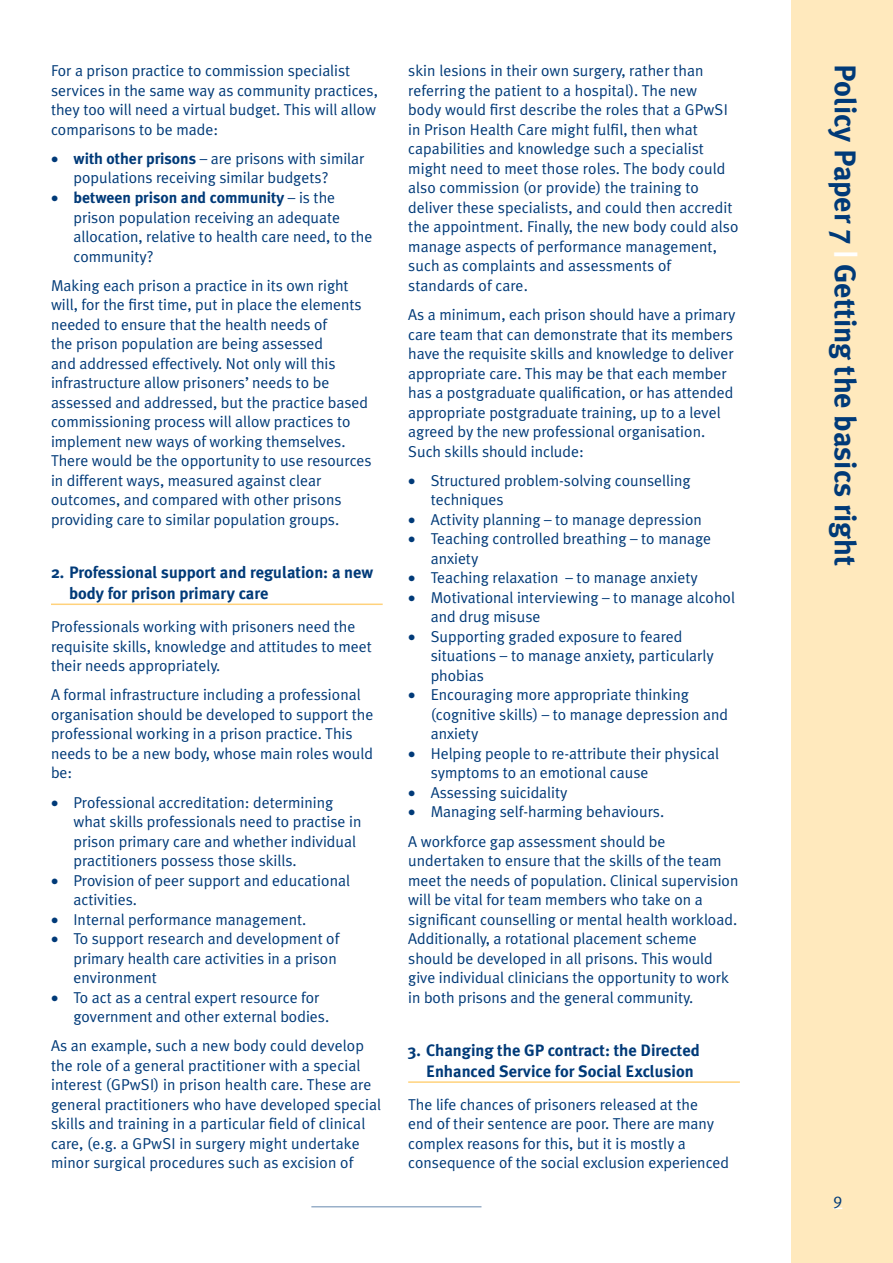
<style>
.page{position:relative;width:893px;height:1263px;background:#fff}
.page>*{position:absolute;margin:0;border:0;box-sizing:border-box;transform-origin:0 0}
.t1{font:700 30px "Meta Plus";color:#003a78}
.t2{font:700 16.5px/21px "Meta Plus";color:#003a78}
.t3{font:15.75px/19.5px "Meta Plus Normal";color:#003a78}
.t4{font:700 15.75px "Meta Plus";color:#003a78}
.s1{font-family:"Meta Plus";font-weight:700}
.s2{font-family:"Meta Plus Normal";font-weight:400}
.s3{color:#fff}
</style>
<div class="page">
<div style="left:791px;top:0;width:102px;height:1263px;background:#ffe9bd"></div>
<hr style="left:311px;top:1206px;width:170px;height:1px;background:#99b0c9">
<svg style="left:833px;top:1207px;width:9px;height:2px"></svg>
<hr style="left:51px;top:603px;width:332px;height:2px;background:#ffd27c">
<hr style="left:408px;top:1081px;width:332px;height:2px;background:#ffd27c">
<p class="t3" style="left:51px;top:61px;width:328px">For a prison practice to commission specialist services in the same way as community practices, they too will need a virtual budget. This will allow comparisons to be made:</p>
<p class="t3" style="left:74px;top:149px;width:292px;text-indent:-22px">• <span class="s1">with other prisons</span> – are prisons with similar populations receiving similar budgets?</p>
<p class="t4" style="left:51px;top:188px;width:286px">• between prison and community <span class="s2">– is the</span></p>
<p class="t3" style="left:74px;top:207px;width:300px">prison population receiving an adequate allocation, relative to health care need, to the community?</p>
<p class="t3" style="left:51px;top:275px;width:322px">Making each prison a practice in its own right will, for the first time, put in place the elements needed to ensure that the health needs of<br>the prison population are being assessed<br>and addressed effectively. Not only will this infrastructure allow prisoners’ needs to be assessed and addressed, but the practice based commissioning process will allow practices to implement new ways of working themselves.<br>There would be the opportunity to use resources in different ways, measured against clear outcomes, and compared with other prisons providing care to similar population groups.</p>
<p class="t2" style="left:69px;top:562px;width:306px;text-indent:-18px">2. Professional support and regulation: a new body for prison primary care</p>
<p class="t3" style="left:51px;top:617px;width:322px">Professionals working with prisoners need the requisite skills, knowledge and attitudes to meet their needs appropriately.</p>
<p class="t3" style="left:51px;top:685px;width:324px">A formal infrastructure including a professional organisation should be developed to support the professional working in a prison practice. This needs to be a new body, whose main roles would be:</p>
<p class="t3" style="left:74px;top:792px;width:289px;text-indent:-22px">• Professional accreditation: determining what skills professionals need to practise in prison primary care and whether individual practitioners possess those skills.</p>
<p class="t3" style="left:74px;top:870px;width:278px;text-indent:-22px">• Provision of peer support and educational activities.</p>
<p class="t3" style="left:51px;top:909px;width:257px">• Internal performance management.</p>
<p class="t3" style="left:74px;top:929px;width:267px;text-indent:-22px">• To support research and development of primary health care activities in a prison environment</p>
<p class="t3" style="left:74px;top:987px;width:257px;text-indent:-22px">• To act as a central expert resource for government and other external bodies.</p>
<p class="t3" style="left:51px;top:1036px;width:332px">As an example, such a new body could develop the role of a general practitioner with a special interest (GPwSI) in prison health care. These are general practitioners who have developed special skills and training in a particular field of clinical care, (e.g. a GPwSI in surgery might undertake minor surgical procedures such as excision of</p>
<p class="t3" style="left:408px;top:61px;width:332px">skin lesions in their own surgery, rather than referring the patient to a hospital). The new<br>body would first describe the roles that a GPwSI in Prison Health Care might fulfil, then what capabilities and knowledge such a specialist might need to meet those roles. The body could also commission (or provide) the training to deliver these specialists, and could then accredit the appointment. Finally, the new body could also manage aspects of performance management, such as complaints and assessments of standards of care.</p>
<p class="t3" style="left:408px;top:305px;width:329px">As a minimum, each prison should have a primary care team that can demonstrate that its members have the requisite skills and knowledge to deliver appropriate care. This may be that each member has a postgraduate qualification, or has attended appropriate postgraduate training, up to a level agreed by the new professional organisation.<br>Such skills should include:</p>
<p class="t3" style="left:431px;top:470px;width:261px;text-indent:-22px">• Structured problem-solving counselling techniques</p>
<p class="t3" style="left:408px;top:509px;width:295px">• Activity planning – to manage depression</p>
<p class="t3" style="left:431px;top:529px;width:282px;text-indent:-22px">• Teaching controlled breathing – to manage anxiety</p>
<p class="t3" style="left:408px;top:568px;width:291px">• Teaching relaxation – to manage anxiety</p>
<p class="t3" style="left:431px;top:587px;width:306px;text-indent:-22px">• Motivational interviewing – to manage alcohol and drug misuse</p>
<p class="t3" style="left:431px;top:626px;width:285px;text-indent:-22px">• Supporting graded exposure to feared situations – to manage anxiety, particularly phobias</p>
<p class="t3" style="left:431px;top:685px;width:299px;text-indent:-22px">• Encouraging more appropriate thinking (cognitive skills) – to manage depression and anxiety</p>
<p class="t3" style="left:431px;top:743px;width:290px;text-indent:-22px">• Helping people to re-attribute their physical symptoms to an emotional cause</p>
<p class="t3" style="left:408px;top:782px;width:161px">• Assessing suicidality</p>
<p class="t3" style="left:408px;top:797px;width:259px;line-height:29.2px">• Managing self-harming behaviours.<br>A workforce gap assessment should be</p>
<p class="t3" style="left:408px;top:851px;width:332px">undertaken to ensure that the skills of the team meet the needs of population. Clinical supervision will be vital for team members who take on a significant counselling or mental health workload.<br>Additionally, a rotational placement scheme should be developed in all prisons. This would give individual clinicians the opportunity to work in both prisons and the general community.</p>
<p class="t2" style="left:426px;top:1039px;width:275px;text-indent:-18px">3. Changing the GP contract: the Directed<br>Enhanced Service for Social Exclusion</p>
<p class="t3" style="left:408px;top:1094px;width:322px">The life chances of prisoners released at the<br>end of their sentence are poor. There are many complex reasons for this, but it is mostly a consequence of the social exclusion experienced</p>
<h1 class="t1" style="left:863px;top:64px;width:503px;rotate:90deg">Policy Paper 7 <span class="s3">|</span> Getting the basics right</h1>
</div>
